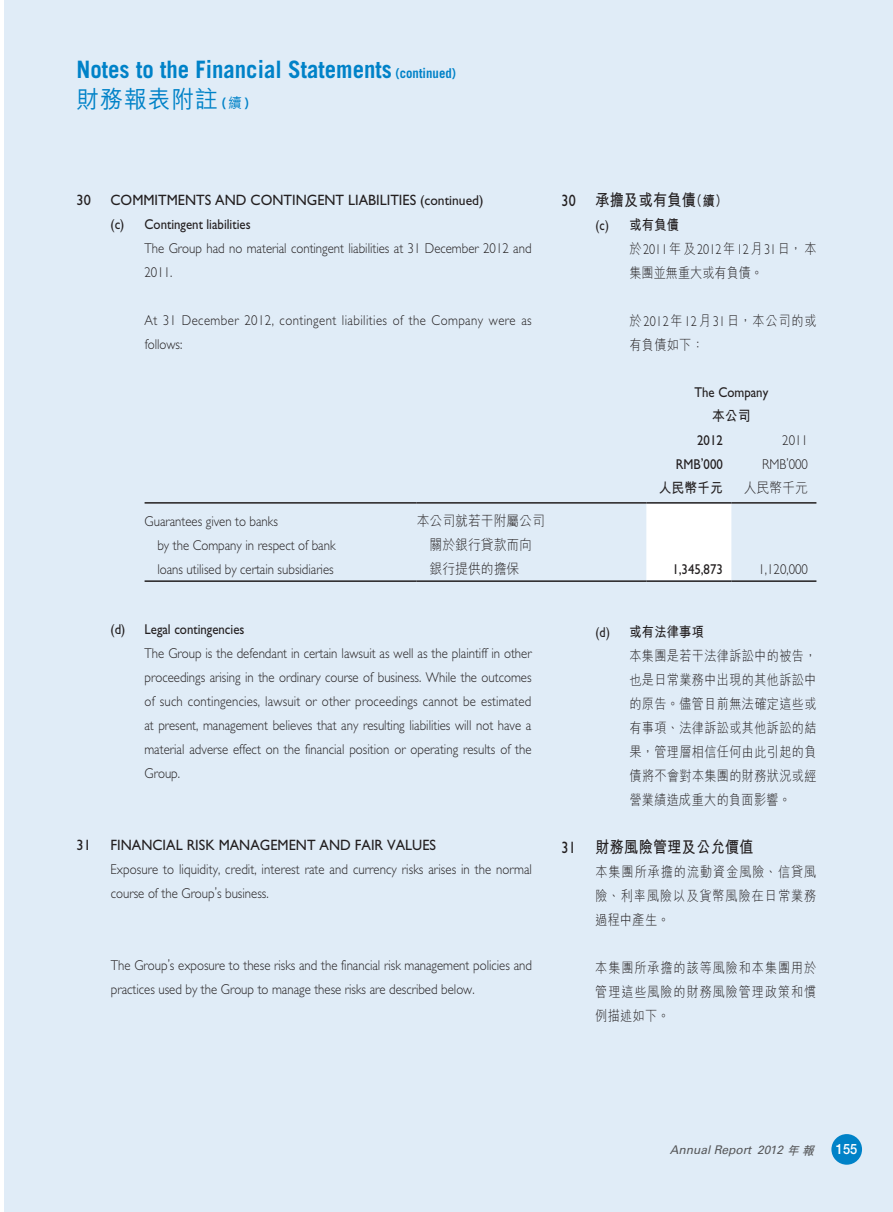
<style>
.page{position:relative;width:893px;height:1212px;background:#fff}
.page>*{position:absolute;margin:0;border:0;box-sizing:border-box;transform-origin:0 0}
.t1{font:700 24px "Trade Gothic LT Std";color:#0082c8;scale:.95 1}
.t2{font:500 24px "M Hei HK";letter-spacing:.04em;color:#0082c8;scale:.95 1}
.t3{font:700 16.5px "M Hei HK";letter-spacing:.03em;color:#231f20;scale:.85 1}
.t4{font:15px "Gill Sans Std";color:#231f20;scale:.95 1}
.t5{font:300 14.25px/24px "Gill Sans Std";color:#231f20;scale:.9 1}
.t6{font:300 14.25px/24px "M Hei HK";letter-spacing:.03em;color:#231f20;text-align:justify;scale:.85 1}
.t7{font:14.25px "Gill Sans Std";color:#231f20;scale:.9 1}
.t8{font:300 14.25px/24px "Gill Sans Std";letter-spacing:.035em;color:#231f20;scale:.9 1}
.t9{font:300 14.25px "M Hei HK";color:#231f20;scale:.9 1}
.t10{font:300 14.25px/24px "M Hei HK";letter-spacing:.05em;color:#231f20;scale:.85 1}
.t11{font:300 14.25px "Gill Sans Std";color:#231f20;scale:.85 1}
.t12{font:300 14.25px "M Hei HK";letter-spacing:.005em;color:#231f20;scale:.85 1}
.t13{font:700 14.25px "M Hei HK";color:#231f20;scale:.9 1}
.t14{font:700 14.25px "M Hei HK";color:#231f20;scale:.85 1}
.t15{font:300 14.25px "M Hei HK";letter-spacing:.03em;color:#231f20;scale:.9 1}
.t16{font:500 14.25px "Helvetica Neue LT Std";color:#fff;scale:.9 1}
.t17{font:italic 12px "Univers LT Std";color:#57585a}
.s1{font-size:13.5px}
.s2{font-family:"Trade Gothic LT Std";font-weight:700;font-size:14.25px}
.s3{font-size:14.25px}
.s4{font-family:"Gill Sans Std";font-weight:400}
.s5{font-family:"M Hei HK"}
.s6{font-family:"Gill Sans Std"}
.s7{font-weight:700}
.s8{font-family:"M Hei HK";font-weight:700}
.s9{font-family:"Helvetica Neue LT Std";font-weight:500;font-style:normal;font-size:16.5px}
</style>
<div class="page">
<div style="left:4px;top:0;width:889px;height:1212px;background:#e0ecf7"></div>
<div style="left:831px;top:1134px;width:31px;height:31px;background:#0082c8;border-radius:50%"></div>
<div style="left:646px;top:504px;width:85px;height:76px;background:#fff"></div>
<hr style="left:145px;top:502px;width:272px;height:2px;background:#231f20">
<hr style="left:417px;top:502px;width:229px;height:2px;background:#231f20">
<hr style="left:646px;top:502px;width:85px;height:2px;background:#231f20">
<hr style="left:731px;top:502px;width:85px;height:2px;background:#231f20">
<hr style="left:145px;top:580px;width:272px;height:2px;background:#231f20">
<hr style="left:417px;top:580px;width:229px;height:2px;background:#231f20">
<hr style="left:646px;top:580px;width:85px;height:2px;background:#231f20">
<hr style="left:731px;top:580px;width:85px;height:2px;background:#231f20">
<h1 class="t1" style="left:76px;top:55px;width:401px">Notes to the Financial Statements <span class="s1">(continued)</span></h1>
<h1 class="t2" style="left:76px;top:82px;width:183px">財務報表附註 <span class="s2">(</span> <span class="s3">續</span> <span class="s2">)</span></h1>
<p class="t4" style="left:77px;top:191px;width:16px">30</p>
<p class="t4" style="left:111px;top:191px;width:394px">COMMITMENTS AND CONTINGENT LIABILITIES <span class="s3">(continued)</span></p>
<p class="t7" style="left:111px;top:216px;width:157px">(c) Contingent liabilities</p>
<p class="t5" style="left:145px;top:236px;width:432px">The Group had no material contingent liabilities at 31 December 2012 and<br>2011.</p>
<p class="t8" style="left:145px;top:308px;width:432px">At 31 December 2012, contingent liabilities of the Company were as follows:</p>
<p class="t3" style="left:561px;top:188px;width:197px"><span class="s4">30</span> 承擔及或有負債<span class="s3">（續）</span></p>
<p class="t14" style="left:595px;top:214px;width:100px"><span class="s4">(c)</span> 或有負債</p>
<p class="t11" style="left:629px;top:241px;width:222px"><span class="s5">於</span>2011<span class="s5">年及</span>2012<span class="s5">年</span>12<span class="s5">月</span>31<span class="s5">日，本</span></p>
<p class="t12" style="left:629px;top:266px;width:159px">集團並無重大或有負債。</p>
<p class="t10" style="left:629px;top:309px;width:222px">於<span class="s6">2012</span>年<span class="s6">12</span>月<span class="s6">31</span>日，本公司的或有負債如下：</p>
<p class="t7" style="left:694px;top:384px;width:84px">The Company</p>
<p class="t13" style="left:712px;top:405px;width:44px">本公司</p>
<p class="t7" style="left:697px;top:432px;width:30px">2012</p>
<p class="t5" style="left:782px;top:428px;width:30px">2011</p>
<p class="t7" style="left:676px;top:456px;width:54px">RMB’000</p>
<p class="t5" style="left:762px;top:452px;width:52px">RMB’000</p>
<p class="t13" style="left:659px;top:477px;width:73px">人民幣千元</p>
<p class="t15" style="left:744px;top:480px;width:73px">人民幣千元</p>
<p class="t5" style="left:145px;top:509px;width:150px">Guarantees given to banks</p>
<p class="t9" style="left:417px;top:513px;width:144px">本公司就若干附屬公司</p>
<p class="t5" style="left:157px;top:533px;width:199px">by the Company in respect of bank</p>
<p class="t9" style="left:430px;top:537px;width:115px">關於銀行貸款而向</p>
<p class="t5" style="left:157px;top:557px;width:197px">loans utilised by certain subsidiaries</p>
<p class="t9" style="left:430px;top:561px;width:101px">銀行提供的擔保</p>
<p class="t7" style="left:672px;top:561px;width:58px">1,345,873</p>
<p class="t5" style="left:758px;top:557px;width:56px">1,120,000</p>
<p class="t7" style="left:111px;top:620px;width:150px">(d) Legal contingencies</p>
<p class="t5" style="left:144px;top:641px;width:432px;text-align:justify">The Group is the defendant in certain lawsuit as well as the plaintiff in other proceedings arising in the ordinary course of business. While the outcomes of such contingencies, lawsuit or other proceedings cannot be estimated at present, management believes that any resulting liabilities will not have a material adverse effect on the financial position or operating results of the Group.</p>
<p class="t4" style="left:77px;top:836px;width:16px">31</p>
<p class="t4" style="left:111px;top:836px;width:344px">FINANCIAL RISK MANAGEMENT AND FAIR VALUES</p>
<p class="t5" style="left:111px;top:857px;width:470px">Exposure to liquidity, credit, interest rate and currency risks arises in the normal course of the Group’s business.</p>
<p class="t5" style="left:111px;top:953px;width:469px">The Group’s exposure to these risks and the financial risk management policies and practices used by the Group to manage these risks are described below.</p>
<p class="t6" style="left:629px;top:619px;width:222px;text-align:left;text-indent:-34px"><span class="s4">(d)</span> <span class="s7">或有法律事項<br></span>本集團是若干法律訴訟中的被告，也是日常業務中出現的其他訴訟中的原告。儘管目前無法確定這些或有事項、法律訴訟或其他訴訟的結果，管理層相信任何由此引起的負債將不會對本集團的財務狀況或經營業績造成重大的負面影響。</p>
<p class="t3" style="left:561px;top:835px;width:228px"><span class="s4">31</span> 財務風險管理及公允價值</p>
<p class="t6" style="left:595px;top:859px;width:262px">本集團所承擔的流動資金風險、信貸風險、利率風險以及貨幣風險在日常業務過程中產生。</p>
<p class="t6" style="left:595px;top:955px;width:262px">本集團所承擔的該等風險和本集團用於管理這些風險的財務風險管理政策和慣例描述如下。</p>
<p class="t16" style="left:836px;top:1141px;width:25px">155</p>
<p class="t17" style="left:670px;top:1142px;width:191px">Annual Report 2012 <span class="s8">年報</span> <span class="s9">155</span></p>
</div>
